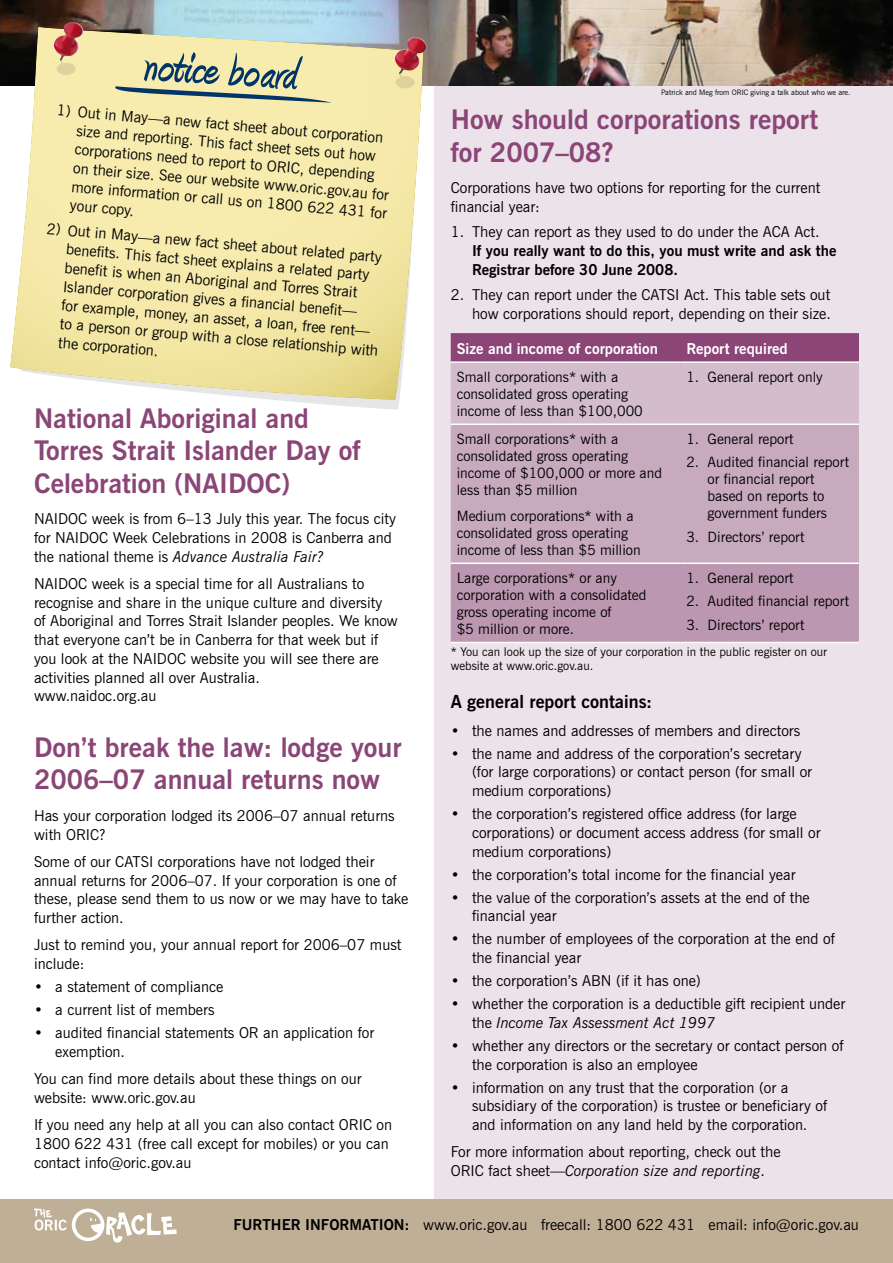
<style>
.page{position:relative;width:893px;height:1263px;background:#fff}
.page>*{position:absolute;margin:0;border:0;box-sizing:border-box;transform-origin:0 0}
.t1{font:700 54px "Amienne";color:#013567}
.t2{font:700 27px/32.4px "News Gothic BT";color:#8b4577}
.t3{font:700 18px "News Gothic BT";color:#000}
.t4{font:15px/18.8px "News Gothic BT";color:#000}
.t5{font:700 15px/18.8px "News Gothic BT";color:#000}
.t6{font:700 15px "News Gothic BT";color:#fff}
.t7{font:14.25px/17.1px "News Gothic BT";color:#000}
.t8{font:12px/14.4px "News Gothic BT";color:#000}
.t9{font:7.5px "News Gothic BT";color:#000}
.s1{font-style:italic}
.s2{font-weight:700}
</style>
<div class="page">
<div style="left:434px;top:77px;width:459px;height:1128px;background:#ece2e9"></div>
<img style="left:0;top:0;width:893px;height:85px">
<div style="left:0;top:1199px;width:893px;height:64px;background:#bfaf96"></div>
<svg style="left:279px;top:31px;width:145px;height:379px"></svg>
<svg style="left:10px;top:27px;width:413px;height:373px;background:#f0e6ae"></svg>
<svg style="left:451px;top:333px;width:408px;height:90px;background:#bc96b1"></svg>
<div style="left:451px;top:425px;width:408px;height:137px;background:#c8aabf"></div>
<div style="left:451px;top:564px;width:408px;height:78px;background:#bc97b1"></div>
<hr style="left:451px;top:361px;width:229px;height:2px;background:#fff">
<hr style="left:680px;top:361px;width:179px;height:2px;background:#fff">
<hr style="left:451px;top:423px;width:229px;height:2px;background:#fff">
<hr style="left:680px;top:423px;width:179px;height:2px;background:#fff">
<hr style="left:451px;top:562px;width:229px;height:2px;background:#fff">
<hr style="left:680px;top:562px;width:179px;height:2px;background:#fff">
<hr style="left:451px;top:642px;width:229px;height:1px;background:#fff">
<hr style="left:680px;top:642px;width:179px;height:1px;background:#fff">
<img style="left:53px;top:22px;width:33px;height:39px">
<img style="left:394px;top:37px;width:35px;height:37px">
<svg style="left:115px;top:86px;width:217px;height:17px;background:#bec09d"></svg>
<svg style="left:57px;top:60px;width:19px;height:15px"></svg>
<svg style="left:396px;top:73px;width:19px;height:15px"></svg>
<svg style="left:34px;top:1208px;width:143px;height:34px"></svg>
<h1 class="t1" style="left:145px;top:42px;width:154px;rotate:3deg">notice board</h1>
<p class="t4" style="left:79px;top:102px;width:318px;text-indent:-21px;rotate:5deg">1) Out in May—a new fact sheet about corporation size and reporting. This fact sheet sets out how corporations need to report to ORIC, depending on their size. See our website www.oric.gov.au for more information or call us on 1800 622 431 for your copy.</p>
<p class="t4" style="left:69px;top:220px;width:321px;text-indent:-21px;rotate:5deg">2) Out in May—a new fact sheet about related party benefits. This fact sheet explains a related party benefit is when an Aboriginal and Torres Strait Islander corporation gives a financial benefit—<br>for example, money, an asset, a loan, free rent— to a person or group with a close relationship with the corporation.</p>
<h2 class="t2" style="left:34px;top:402px;width:328px">National Aboriginal and<br>Torres Strait Islander Day of<br>Celebration (NAIDOC)</h2>
<p class="t4" style="left:34px;top:509px;width:363px">NAIDOC week is from 6–13 July this year. The focus city for NAIDOC Week Celebrations in 2008 is Canberra and the national theme is <span class="s1">Advance Australia Fair?</span></p>
<p class="t4" style="left:34px;top:574px;width:365px">NAIDOC week is a special time for all Australians to recognise and share in the unique culture and diversity<br>of Aboriginal and Torres Strait Islander peoples. We know that everyone can’t be in Canberra for that week but if you look at the NAIDOC website you will see there are activities planned all over Australia.<br>www.naidoc.org.au</p>
<h2 class="t2" style="left:34px;top:731px;width:369px">Don’t break the law: lodge your<br>2006–07 annual returns now</h2>
<p class="t4" style="left:34px;top:806px;width:362px">Has your corporation lodged its 2006–07 annual returns with ORIC?</p>
<p class="t4" style="left:34px;top:852px;width:376px">Some of our CATSI corporations have not lodged their annual returns for 2006–07. If your corporation is one of these, please send them to us now or we may have to take further action.</p>
<p class="t4" style="left:34px;top:936px;width:369px">Just to remind you, your annual report for 2006–07 must include:</p>
<p class="t4" style="left:34px;top:977px;width:191px">• a statement of compliance</p>
<p class="t4" style="left:34px;top:1000px;width:182px">• a current list of members</p>
<p class="t4" style="left:55px;top:1023px;width:320px;text-indent:-21px">• audited financial statements OR an application for exemption.</p>
<p class="t4" style="left:34px;top:1069px;width:329px">You can find more details about these things on our website: www.oric.gov.au</p>
<p class="t4" style="left:34px;top:1115px;width:360px">If you need any help at all you can also contact ORIC on<br>1800 622 431 (free call except for mobiles) or you can contact info@oric.gov.au</p>
<p class="t9" style="left:661px;top:88px;width:191px">Patrick and Meg from ORIC giving a talk about who we are.</p>
<h2 class="t2" style="left:451px;top:103px;width:369px">How should corporations report for 2007–08?</h2>
<p class="t4" style="left:451px;top:178px;width:371px">Corporations have two options for reporting for the current financial year:</p>
<p class="t4" style="left:451px;top:222px;width:370px">1. They can report as they used to do under the ACA Act.</p>
<p class="t5" style="left:472px;top:241px;width:366px">If you really want to do this, you must write and ask the<br>Registrar before 30 June 2008.</p>
<p class="t4" style="left:451px;top:285px;width:382px;text-align:right">2. They can report under the CATSI Act. This table sets out how corporations should report, depending on their size.</p>
<p class="t6" style="left:457px;top:339px;width:203px">Size and income of corporation</p>
<p class="t6" style="left:686px;top:339px;width:103px">Report required</p>
<p class="t7" style="left:457px;top:368px;width:188px">Small corporations* with a consolidated gross operating income of less than $100,000</p>
<p class="t7" style="left:686px;top:368px;width:138px">1. General report only</p>
<p class="t7" style="left:457px;top:430px;width:207px">Small corporations* with a consolidated gross operating income of $100,000 or more and less than $5 million</p>
<p class="t7" style="left:457px;top:507px;width:185px">Medium corporations* with a consolidated gross operating income of less than $5 million</p>
<p class="t7" style="left:686px;top:430px;width:109px">1. General report</p>
<p class="t7" style="left:708px;top:453px;width:143px;text-indent:-21px">2. Audited financial report or financial report based on reports to government funders</p>
<p class="t7" style="left:686px;top:528px;width:120px">3. Directors’ report</p>
<p class="t7" style="left:457px;top:569px;width:191px">Large corporations* or any corporation with a consolidated gross operating income of<br>$5 million or more.</p>
<p class="t7" style="left:686px;top:569px;width:109px">1. General report</p>
<p class="t7" style="left:686px;top:592px;width:164px">2. Audited financial report</p>
<p class="t7" style="left:686px;top:616px;width:120px">3. Directors’ report</p>
<p class="t8" style="left:451px;top:644px;width:378px">* You can look up the size of your corporation in the public register on our website at www.oric.gov.au.</p>
<p class="t3" style="left:451px;top:691px;width:203px">A general report contains:</p>
<p class="t4" style="left:451px;top:721px;width:351px">• the names and addresses of members and directors</p>
<p class="t4" style="left:472px;top:744px;width:342px;text-indent:-21px">• the name and address of the corporation’s secretary (for large corporations) or contact person (for small or medium corporations)</p>
<p class="t4" style="left:472px;top:804px;width:350px;text-indent:-21px">• the corporation’s registered office address (for large corporations) or document access address (for small or medium corporations)</p>
<p class="t4" style="left:451px;top:865px;width:346px">• the corporation’s total income for the financial year</p>
<p class="t4" style="left:472px;top:888px;width:339px;text-indent:-21px">• the value of the corporation’s assets at the end of the financial year</p>
<p class="t4" style="left:472px;top:929px;width:364px;text-indent:-21px">• the number of employees of the corporation at the end of the financial year</p>
<p class="t4" style="left:451px;top:971px;width:252px">• the corporation’s ABN (if it has one)</p>
<p class="t4" style="left:472px;top:994px;width:375px;text-indent:-21px">• whether the corporation is a deductible gift recipient under the <span class="s1">Income Tax Assessment Act 1997</span></p>
<p class="t4" style="left:472px;top:1036px;width:373px;text-indent:-21px">• whether any directors or the secretary or contact person of the corporation is also an employee</p>
<p class="t4" style="left:472px;top:1078px;width:357px;text-indent:-21px">• information on any trust that the corporation (or a subsidiary of the corporation) is trustee or beneficiary of and information on any land held by the corporation.</p>
<p class="t4" style="left:451px;top:1142px;width:331px">For more information about reporting, check out the<br>ORIC fact sheet—<span class="s1">Corporation size and reporting</span>.</p>
<p class="t4" style="left:233px;top:1215px;width:627px"><span class="s2">FURTHER INFORMATION:</span> www.oric.gov.au freecall: 1800 622 431 email: info@oric.gov.au</p>
</div>
